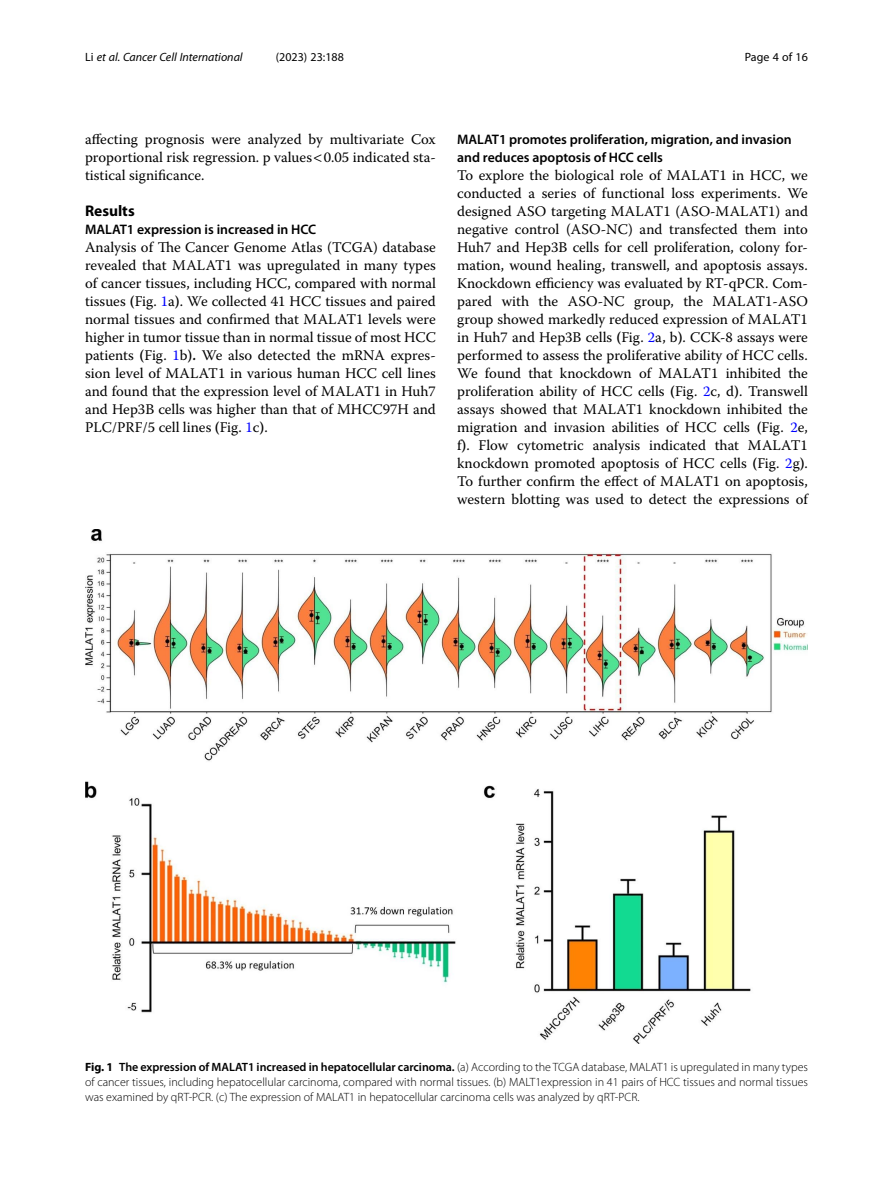
<style>
.page{position:relative;width:893px;height:1191px;background:#fff}
.page>*{position:absolute;margin:0;border:0;box-sizing:border-box;transform-origin:0 0}
.Head_1{font:700 15.45px "Myriad Pro";color:#000}
.Body_Text{font:14.7px/18px "Warnock Pro";color:#000;text-align:justify}
.Head_2{font:600 13.8px/18px "Myriad Pro";color:#000}
.Head_2_After_1{font:600 13.8px "Myriad Pro";color:#000}
.Figure_Caption{font:300 12px/15px "Myriad Pro";color:#000;text-align:justify}
.t1{font:italic 12px "Myriad Pro";color:#000}
.t2{font:12px "Myriad Pro";color:#000}
.s1{font-style:normal}
.s2{font-weight:600}
.s3{color:#00f}
.s4{font-weight:700}
</style>
<div class="page">
<img style="left:85px;top:529px;width:723px;height:515px">
<p class="t1" style="left:85px;top:50px;width:159px"><span class="s1">Li</span> et al. Cancer Cell International</p>
<p class="t2" style="left:276px;top:50px;width:70px">(2023) 23:188</p>
<p class="t2" style="left:745px;top:50px;width:65px">Page 4 of 16</p>
<p class="Body_Text" style="left:85px;top:130px;width:352px">affecting prognosis were analyzed by multivariate Cox proportional risk regression. p values 0.05 indicated sta&shy;tistical significance.</p>
<p class="Head_1" style="left:85px;top:201px;width:51px">Results</p>
<p class="Head_2_After_1" style="left:85px;top:221px;width:233px">MALAT1 expression is increased in HCC</p>
<p class="Body_Text" style="left:85px;top:238px;width:352px">Analysis of The Cancer Genome Atlas (TCGA) database revealed that MALAT1 was upregulated in many types of cancer tissues, including HCC, compared with normal tissues <span class="s2">(</span>Fig. <span class="s3">1</span>a<span class="s2">)</span>. We collected 41 HCC tissues and paired normal tissues and confirmed that MALAT1 levels were higher in tumor tissue than in normal tissue of most HCC patients <span class="s2">(</span>Fig. <span class="s3">1</span>b<span class="s2">).</span> We also detected the mRNA expres&shy;sion level of MALAT1 in various human HCC cell lines and found that the expression level of MALAT1 in Huh7 and Hep3B cells was higher than that of MHCC97H and PLC/PRF/5 cell lines <span class="s2">(</span>Fig. <span class="s3">1</span>c<span class="s2">)</span>.</p>
<p class="Head_2" style="left:457px;top:130px;width:336px">MALAT1 promotes proliferation, migration, and invasion and reduces apoptosis of HCC cells</p>
<p class="Body_Text" style="left:457px;top:166px;width:352px">To explore the biological role of MALAT1 in HCC, we conducted a series of functional loss experiments. We designed ASO targeting MALAT1 (ASO-MALAT1) and negative control (ASO-NC) and transfected them into Huh7 and Hep3B cells for cell proliferation, colony for&shy;mation, wound healing, transwell, and apoptosis assays.<br>Knockdown efficiency was evaluated by RT-qPCR. Com&shy;pared with the ASO-NC group, the MALAT1-ASO group showed markedly reduced expression of MALAT1 in Huh7 and Hep3B cells <span class="s2">(</span>Fig. <span class="s3">2</span>a, b<span class="s2">)</span>. CCK-8 assays were performed to assess the proliferative ability of HCC cells.<br>We found that knockdown of MALAT1 inhibited the proliferation ability of HCC cells <span class="s2">(</span>Fig. <span class="s3">2</span>c, d<span class="s2">)</span>. Transwell assays showed that MALAT1 knockdown inhibited the migration and invasion abilities of HCC cells <span class="s2">(</span>Fig. <span class="s3">2</span>e, f<span class="s2">)</span>. Flow cytometric analysis indicated that MALAT1 knockdown promoted apoptosis of HCC cells <span class="s2">(</span>Fig. <span class="s3">2</span>g<span class="s2">)</span>.<br>To further confirm the effect of MALAT1 on apoptosis, western blotting was used to detect the expressions of</p>
<p class="Figure_Caption" style="left:85px;top:1059px;width:724px"><span class="s4">Fig. 1</span> <span class="s2">The expression of MALAT1 increased in hepatocellular carcinoma.</span> (a) According to the TCGA database, MALAT1 is upregulated in many types of cancer tissues, including hepatocellular carcinoma, compared with normal tissues. (b) MALT1expression in 41 pairs of HCC tissues and normal tissues was examined by qRT-PCR. (c) The expression of MALAT1 in hepatocellular carcinoma cells was analyzed by qRT-PCR.</p>
</div>
